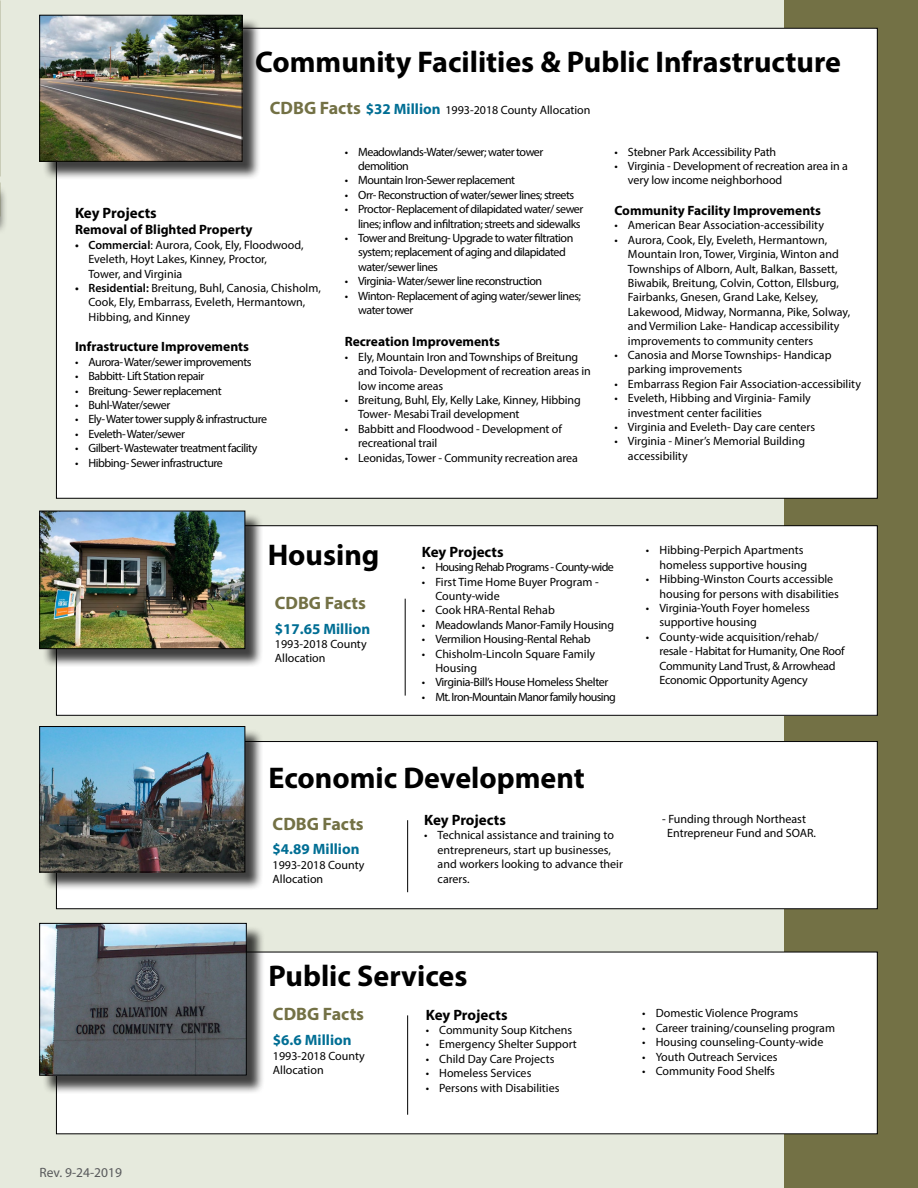
<style>
.page{position:relative;width:918px;height:1188px;background:#fff}
.page>*{position:absolute;margin:0;border:0;box-sizing:border-box;transform-origin:0 0}
.t1{font:700 30px "Myriad Pro";color:#000}
.t2{font:700 18px "Myriad Pro";color:#737145}
.t3{font:700 15px "Myriad Pro";color:#000}
.t4{font:700 15px "Myriad Pro";color:#006e94}
.t5{font:700 13.5px "Myriad Pro";color:#000}
.t6{font:13.5px "Myriad Pro";color:#58595b}
.t7{font:12px/14.4px "Myriad Pro";letter-spacing:-.005em;color:#000}
.t8{font:12px/14.4px "Myriad Pro";letter-spacing:-.04em;color:#000}
.t9{font:12px "Myriad Pro";letter-spacing:-.05em;color:#000}
.t10{font:12px "Myriad Pro";letter-spacing:-.03em;color:#000}
.s1{font-weight:700;font-size:18px;color:#737145}
.s2{font-weight:700;font-size:15px;color:#006e94}
.s3{font-weight:600}
</style>
<div class="page">
<div style="left:0;top:0;width:898px;height:1188px;background:#e6eadd"></div>
<div style="left:0;top:184px;width:8px;height:50px;background:#000;opacity:.61"></div>
<div style="left:785px;top:0;width:133px;height:1188px;background:#737145"></div>
<div style="left:56px;top:28px;width:821px;height:470px;background:#fff"></div>
<div style="left:56px;top:526px;width:821px;height:189px;background:#fff"></div>
<div style="left:56px;top:526px;width:822px;height:190px;border:1px solid #000"></div>
<div style="left:56px;top:952px;width:821px;height:182px;background:#fff"></div>
<div style="left:56px;top:742px;width:821px;height:167px;background:#fff"></div>
<div style="left:56px;top:741px;width:822px;height:168px;border:1px solid #000"></div>
<hr style="left:405px;top:599px;width:1px;height:97px;background:#000">
<hr style="left:407px;top:820px;width:1px;height:72px;background:#000">
<hr style="left:407px;top:1015px;width:1px;height:100px;background:#000">
<div style="left:42px;top:18px;width:219px;height:162px;background:#000;opacity:.75"></div>
<img style="left:41px;top:17px;width:199px;height:143px">
<div style="left:39px;top:15px;width:203px;height:147px;border:1px solid #000"></div>
<div style="left:42px;top:729px;width:222px;height:162px;background:#000;opacity:.75"></div>
<img style="left:41px;top:728px;width:202px;height:142px">
<div style="left:39px;top:726px;width:206px;height:146px;border:1px solid #000"></div>
<div style="left:42px;top:513px;width:222px;height:154px;background:#000;opacity:.75"></div>
<img style="left:41px;top:513px;width:202px;height:134px">
<div style="left:39px;top:511px;width:206px;height:138px;border:1px solid #000"></div>
<div style="left:42px;top:926px;width:223px;height:168px;background:#000;opacity:.75"></div>
<img style="left:41px;top:925px;width:204px;height:148px">
<div style="left:39px;top:923px;width:208px;height:152px;border:1px solid #000"></div>
<h1 class="t1" style="left:255px;top:43px;width:587px">Community Facilities &amp; Public Infrastructure</h1>
<p class="t7" style="left:270px;top:103px;width:322px"><span class="s1">CDBG Facts</span> <span class="s2">$32 Million</span> 1993-2018 County Allocation</p>
<p class="t3" style="left:75px;top:203px;width:83px">Key Projects</p>
<p class="t5" style="left:75px;top:221px;width:179px">Removal of Blighted Property</p>
<p class="t7" style="left:88px;top:237px;width:217px;text-indent:-14px"><span class="s3">• Commercial</span>: Aurora, Cook, Ely, Floodwood,<br>Eveleth, Hoyt Lakes, Kinney, Proctor,<br>Tower, and Virginia</p>
<p class="t7" style="left:88px;top:281px;width:234px;text-indent:-14px"><span class="s3">• Residential:</span> Breitung, Buhl, Canosia, Chisholm,<br>Cook, Ely, Embarrass, Eveleth, Hermantown,<br>Hibbing, and Kinney</p>
<p class="t5" style="left:75px;top:338px;width:176px">Infrastructure Improvements</p>
<p class="t8" style="left:75px;top:354px;width:178px">• Aurora- Water/sewer improvements</p>
<p class="t8" style="left:75px;top:369px;width:131px">• Babbitt- Lift Station repair</p>
<p class="t8" style="left:75px;top:383px;width:148px">• Breitung- Sewer replacement</p>
<p class="t8" style="left:75px;top:398px;width:97px">• Buhl-Water/sewer</p>
<p class="t8" style="left:75px;top:412px;width:194px">• Ely- Water tower supply &amp; infrastructure</p>
<p class="t8" style="left:75px;top:426px;width:111px">• Eveleth- Water/sewer</p>
<p class="t8" style="left:75px;top:441px;width:184px">• Gilbert- Wastewater treatment facility</p>
<p class="t8" style="left:75px;top:455px;width:149px">• Hibbing- Sewer infrastructure</p>
<p class="t8" style="left:358px;top:144px;width:187px;text-indent:-14px">• Meadowlands-Water/sewer; water tower demolition</p>
<p class="t8" style="left:345px;top:173px;width:172px">• Mountain Iron-Sewer replacement</p>
<p class="t8" style="left:345px;top:187px;width:231px">• Orr- Reconstruction of water/sewer lines; streets</p>
<p class="t8" style="left:345px;top:202px;width:240px;text-align:right">• Proctor- Replacement of dilapidated water/ sewer lines; inflow and infiltration; streets and sidewalks</p>
<p class="t8" style="left:358px;top:231px;width:217px;text-indent:-14px">• Tower and Breitung- Upgrade to water filtration system; replacement of aging and dilapidated water/sewer lines</p>
<p class="t8" style="left:345px;top:274px;width:199px">• Virginia- Water/sewer line reconstruction</p>
<p class="t8" style="left:358px;top:288px;width:224px;text-indent:-14px">• Winton- Replacement of aging water/sewer lines; water tower</p>
<p class="t5" style="left:345px;top:333px;width:157px">Recreation Improvements</p>
<p class="t7" style="left:358px;top:349px;width:234px;text-indent:-14px">• Ely, Mountain Iron and Townships of Breitung and Toivola- Development of recreation areas in low income areas</p>
<p class="t7" style="left:358px;top:393px;width:224px;text-indent:-14px">• Breitung, Buhl, Ely, Kelly Lake, Kinney, Hibbing<br>Tower- Mesabi Trail development</p>
<p class="t7" style="left:358px;top:421px;width:205px;text-indent:-14px">• Babbitt and Floodwood - Development of recreational trail</p>
<p class="t7" style="left:345px;top:450px;width:235px">• Leonidas, Tower - Community recreation area</p>
<p class="t7" style="left:614px;top:144px;width:163px">• Stebner Park Accessibility Path</p>
<p class="t7" style="left:628px;top:159px;width:221px;text-indent:-14px">• Virginia - Development of recreation area in a very low income neighborhood</p>
<p class="t5" style="left:615px;top:202px;width:208px">Community Facility Improvements</p>
<p class="t7" style="left:614px;top:218px;width:211px">• American Bear Association-accessibility</p>
<p class="t7" style="left:628px;top:232px;width:224px;text-indent:-14px">• Aurora, Cook, Ely, Eveleth, Hermantown, Mountain Iron, Tower, Virginia, Winton and Townships of Alborn, Ault, Balkan, Bassett, Biwabik, Breitung, Colvin, Cotton, Ellsburg, Fairbanks, Gnesen, Grand Lake, Kelsey, Lakewood, Midway, Normanna, Pike, Solway, and Vermilion Lake- Handicap accessibility improvements to community centers</p>
<p class="t7" style="left:628px;top:348px;width:205px;text-indent:-14px">• Canosia and Morse Townships- Handicap parking improvements</p>
<p class="t7" style="left:614px;top:376px;width:248px">• Embarrass Region Fair Association-accessibility</p>
<p class="t7" style="left:628px;top:391px;width:184px;text-indent:-14px">• Eveleth, Hibbing and Virginia- Family investment center facilities</p>
<p class="t7" style="left:614px;top:420px;width:202px">• Virginia and Eveleth- Day care centers</p>
<p class="t7" style="left:628px;top:434px;width:179px;text-indent:-14px">• Virginia - Miner’s Memorial Building accessibility</p>
<p class="t6" style="left:39px;top:1164px;width:84px">Rev. 9-24-2019</p>
<h1 class="t1" style="left:268px;top:535px;width:113px">Housing</h1>
<h2 class="t2" style="left:275px;top:591px;width:93px">CDBG Facts</h2>
<p class="t4" style="left:275px;top:619px;width:97px">$17.65 Million</p>
<p class="t7" style="left:275px;top:637px;width:93px">1993-2018 County<br>Allocation</p>
<p class="t3" style="left:422px;top:542px;width:83px">Key Projects</p>
<p class="t9" style="left:422px;top:560px;width:194px">• Housing Rehab Programs - County-wide</p>
<p class="t7" style="left:435px;top:574px;width:165px;text-indent:-14px">• First Time Home Buyer Program -<br>County-wide</p>
<p class="t7" style="left:422px;top:603px;width:135px">• Cook HRA-Rental Rehab</p>
<p class="t7" style="left:422px;top:617px;width:194px">• Meadowlands Manor-Family Housing</p>
<p class="t7" style="left:422px;top:632px;width:170px">• Vermilion Housing-Rental Rehab</p>
<p class="t7" style="left:435px;top:646px;width:161px;text-indent:-14px">• Chisholm-Lincoln Square Family<br>Housing</p>
<p class="t10" style="left:422px;top:675px;width:188px">• Virginia-Bill’s House Homeless Shelter</p>
<p class="t9" style="left:422px;top:689px;width:196px">• Mt. Iron-Mountain Manor family housing</p>
<p class="t7" style="left:659px;top:543px;width:149px;text-indent:-14px">• Hibbing-Perpich Apartments homeless supportive housing</p>
<p class="t7" style="left:659px;top:572px;width:181px;text-indent:-14px">• Hibbing-Winston Courts accessible housing for persons with disabilities</p>
<p class="t7" style="left:659px;top:601px;width:152px;text-indent:-14px">• Virginia-Youth Foyer homeless supportive housing</p>
<p class="t7" style="left:659px;top:629px;width:187px;text-indent:-14px">• County-wide acquisition/rehab/ resale - Habitat for Humanity, One Roof Community Land Trust, &amp; Arrowhead Economic Opportunity Agency</p>
<h1 class="t1" style="left:268px;top:758px;width:318px">Economic Development</h1>
<h2 class="t2" style="left:273px;top:812px;width:93px">CDBG Facts</h2>
<p class="t4" style="left:273px;top:839px;width:88px">$4.89 Million</p>
<p class="t7" style="left:273px;top:857px;width:93px">1993-2018 County<br>Allocation</p>
<p class="t3" style="left:424px;top:810px;width:83px">Key Projects</p>
<p class="t7" style="left:438px;top:828px;width:187px;text-indent:-14px">• Technical assistance and training to entrepreneurs, start up businesses, and workers looking to advance their carers.</p>
<p class="t7" style="left:667px;top:811px;width:150px;text-indent:-5px">- Funding through Northeast<br>Entrepreneur Fund and SOAR.</p>
<h1 class="t1" style="left:268px;top:956px;width:200px">Public Services</h1>
<p class="t3" style="left:426px;top:1005px;width:83px">Key Projects</p>
<p class="t7" style="left:426px;top:1023px;width:148px">• Community Soup Kitchens</p>
<p class="t7" style="left:426px;top:1037px;width:153px">• Emergency Shelter Support</p>
<p class="t7" style="left:426px;top:1051px;width:130px">• Child Day Care Projects</p>
<p class="t7" style="left:426px;top:1066px;width:107px">• Homeless Services</p>
<p class="t7" style="left:426px;top:1080px;width:135px">• Persons with Disabilities</p>
<h2 class="t2" style="left:273px;top:1003px;width:93px">CDBG Facts</h2>
<p class="t4" style="left:273px;top:1030px;width:80px">$6.6 Million</p>
<p class="t7" style="left:273px;top:1048px;width:93px">1993-2018 County<br>Allocation</p>
<p class="t7" style="left:642px;top:1006px;width:158px">• Domestic Violence Programs</p>
<p class="t7" style="left:642px;top:1020px;width:194px">• Career training/counseling program</p>
<p class="t7" style="left:642px;top:1035px;width:183px">• Housing counseling-County-wide</p>
<p class="t7" style="left:642px;top:1049px;width:137px">• Youth Outreach Services</p>
<p class="t7" style="left:642px;top:1064px;width:134px">• Community Food Shelfs</p>
</div>
